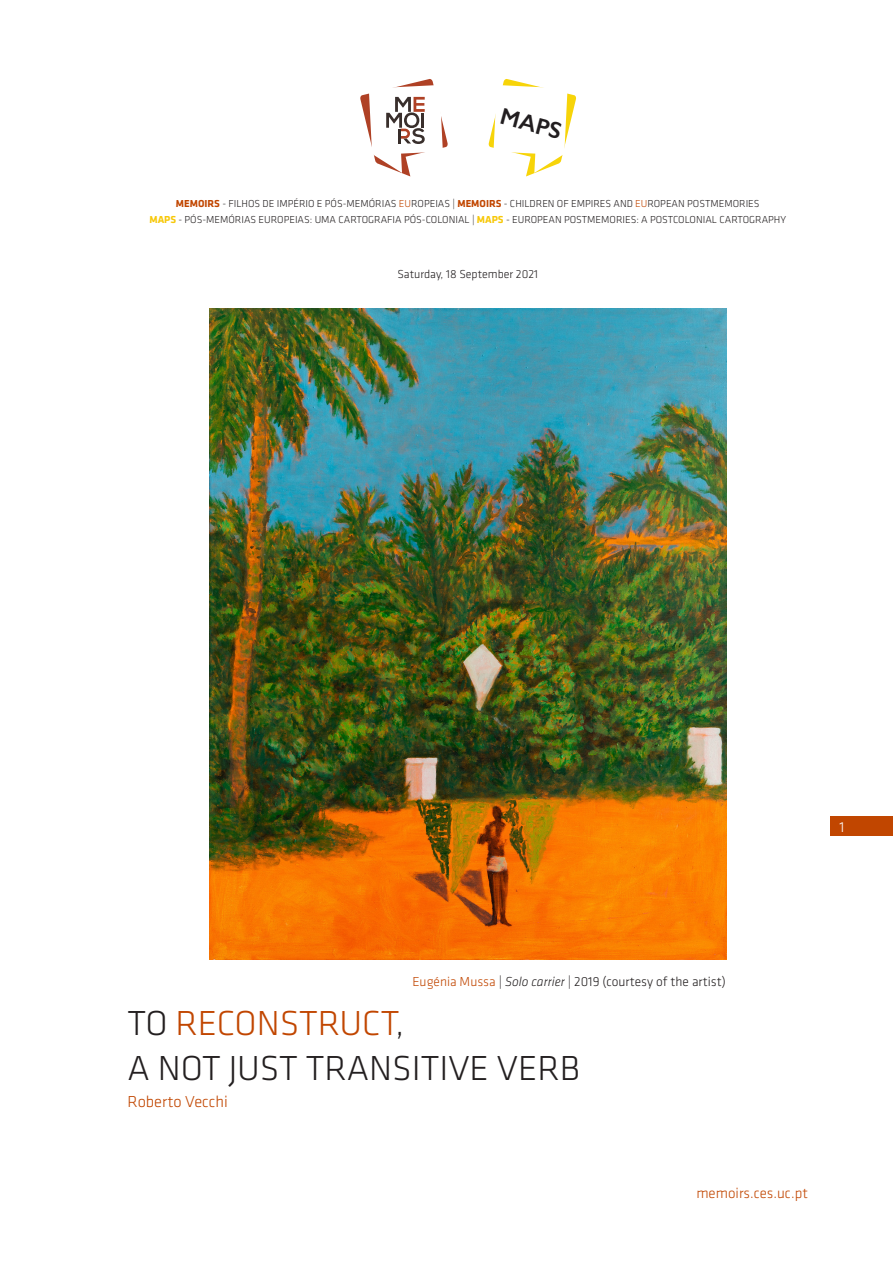
<style>
.page{position:relative;width:893px;height:1263px;background:#fff}
.page>*{position:absolute;margin:0;border:0;box-sizing:border-box;transform-origin:0 0}
.MEMOIRS_newsletter{font:300 36px "Klavika";color:#231f20}
.MEMOIRS_newsletter-2{font:300 36px "Klavika";color:#c14600}
.t1{font:600 23.4px "Gill Sans";color:#221e20}
.Body{font:300 16.5px "Klavika";color:#c14600}
.t2{font:300 15px "Klavika";color:#c14600}
.t3{font:300 15px "Klavika";color:#fff}
.t4{font:300 13.5px "Klavika";color:#231f20}
.t5{font:300 12px "Klavika";color:#231f20}
.t6{font:300 10.5px/16.5px "Klavika";color:#231f20;text-align:center}
.s1{font-weight:700;color:#c14600}
.s2{color:#c14600}
.s3{font-weight:700;color:#f7c809}
.s4{font-style:italic}
.s5{color:#231f20}
</style>
<div class="page">
<div style="left:830px;top:817px;width:63px;height:19px;background:#c14600"></div>
<svg style="left:360px;top:79px;width:88px;height:97px"></svg>
<hr style="left:398px;top:129px;width:3px;height:15px;background:#382d2a">
<svg style="left:488px;top:79px;width:88px;height:97px"></svg>
<img style="left:209px;top:308px;width:517px;height:652px">
<h2 class="t1" style="left:504px;top:102px;width:64px;rotate:15deg">MAPS</h2>
<p class="t6" style="left:149px;top:195px;width:638px"><span class="s1">MEMOIRS</span> - FILHOS DE IMPÉRIO E PÓS-MEMÓRIAS <span class="s2">EU</span>ROPEIAS | <span class="s1">MEMOIRS</span> - CHILDREN OF EMPIRES AND <span class="s2">EU</span>ROPEAN POSTMEMORIES<br><span class="s3">MAPS</span> - PÓS-MEMÓRIAS EUROPEIAS: UMA CARTOGRAFIA PÓS-COLONIAL | <span class="s3">MAPS</span> - EUROPEAN POSTMEMORIES: A POSTCOLONIAL CARTOGRAPHY</p>
<p class="t5" style="left:397px;top:268px;width:142px">Saturday, 18 September 2021</p>
<h3 class="t3" style="left:840px;top:819px;width:6px">1</h3>
<p class="t4" style="left:412px;top:974px;width:315px"><span class="s2">Eugénia Mussa</span> | <span class="s4">Solo carrier</span> | 2019 (courtesy of the artist)</p>
<p class="MEMOIRS_newsletter-2" style="left:128px;top:1004px;width:278px"><span class="s5">TO</span> RECONSTRUCT<span class="s5">,</span></p>
<p class="MEMOIRS_newsletter" style="left:128px;top:1049px;width:454px">A NOT JUST TRANSITIVE VERB</p>
<p class="Body" style="left:128px;top:1093px;width:102px">Roberto Vecchi</p>
<h3 class="t2" style="left:696px;top:1185px;width:113px">memoirs.ces.uc.pt</h3>
</div>
